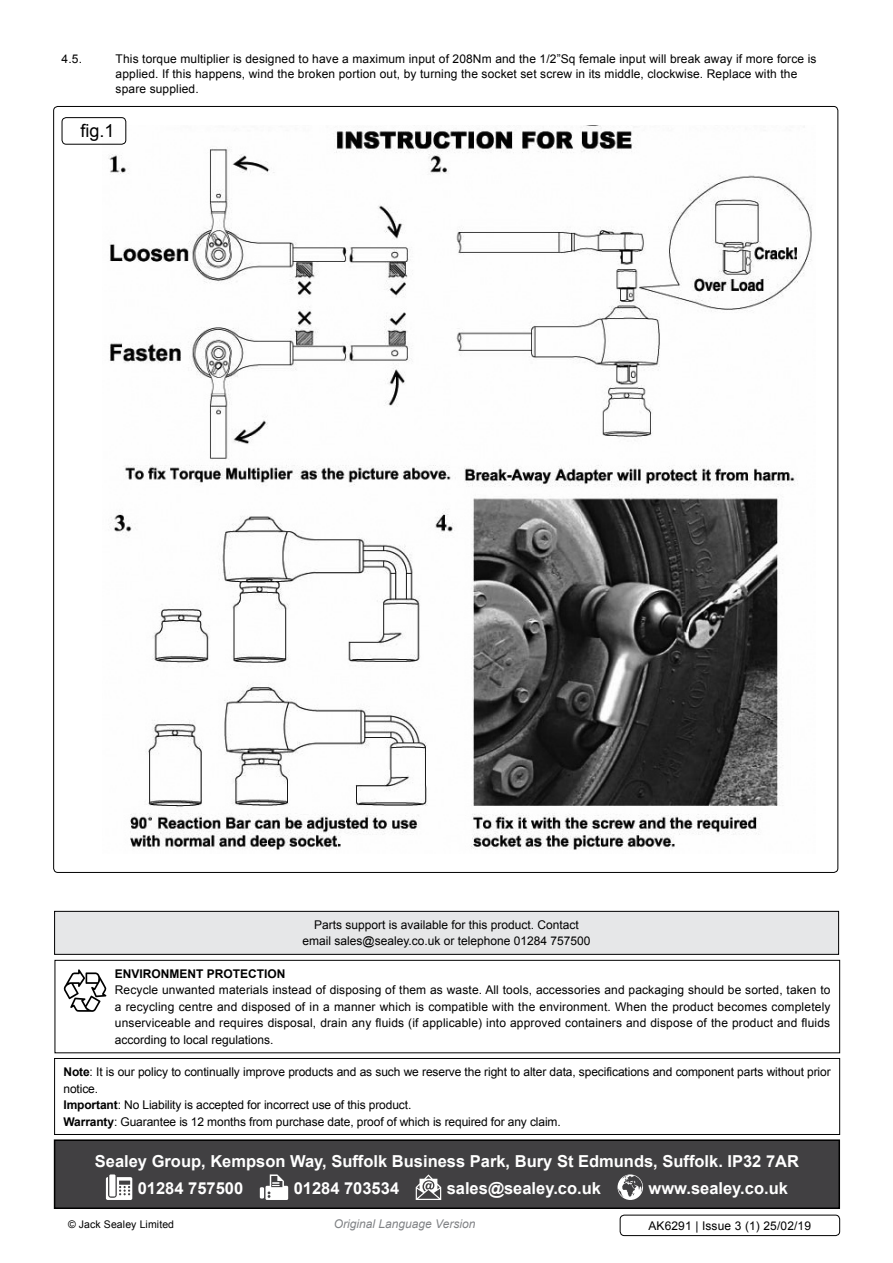
<style>
.page{position:relative;width:893px;height:1263px;background:#fff}
.page>*{position:absolute;margin:0;border:0;box-sizing:border-box;transform-origin:0 0}
.t1{font:18px "Arial";color:#000}
.t2{font:700 16.5px/26.7px "Arial";color:#fff}
.t3{font:12px/16.5px "Arial";color:#000}
.t4{font:italic 12px "Arial";color:#808285}
.t5{font:700 12px "Arial";color:#000}
.t6{font:10.5px "Arial";letter-spacing:.01em;color:#000}
.s1{font-weight:700}
</style>
<div class="page">
<div style="left:55px;top:1140px;width:784px;height:68px;background:#414042"></div>
<svg style="left:106px;top:1177px;width:26px;height:23px"></svg>
<div style="left:109px;top:1174px;width:6px;height:22px;background:#fff"></div>
<hr style="left:260px;top:1187px;width:4px;height:11px;background:#fff">
<svg style="left:265px;top:1174px;width:23px;height:26px"></svg>
<svg style="left:416px;top:1174px;width:25px;height:26px"></svg>
<svg style="left:617px;top:1174px;width:26px;height:26px"></svg>
<div style="left:54px;top:1139px;width:786px;height:70px;border:2px solid #000"></div>
<div style="left:55px;top:960px;width:785px;height:93px;border:1px solid #000"></div>
<svg style="left:64px;top:969px;width:42px;height:43px"></svg>
<div style="left:54px;top:1058px;width:786px;height:77px;border:1px solid #000"></div>
<div style="left:55px;top:911px;width:784px;height:43px;background:#e6e7e8"></div>
<div style="left:54px;top:911px;width:785px;height:44px;border:1px solid #000"></div>
<img style="left:108px;top:126px;width:704px;height:724px">
<div style="left:62px;top:117px;width:64px;height:28px;border:1px solid #000;border-radius:4px"></div>
<div style="left:620px;top:1215px;width:220px;height:21px;border:1px solid #000;border-radius:4px"></div>
<p class="t3" style="left:62px;top:50px;width:22px">4.5.</p>
<p class="t3" style="left:116px;top:51px;width:702px;line-height:15px">This torque multiplier is designed to have a maximum input of 208N m and the 1/2”Sq female input will break away if more force is applied. If this happens, wind the broken portion out, by turning the socket set screw in its middle, clockwise. Replace with the spare supplied.</p>
<h1 class="t1" style="left:80px;top:119px;width:36px">fig.1</h1>
<p class="t3" style="left:302px;top:917px;width:290px;text-align:center">Parts support is available for this product. Contact email sales@sealey.co.uk or telephone 01284 757500</p>
<p class="t5" style="left:115px;top:966px;width:9px">Env</p>
<p class="t5" style="left:140px;top:966px;width:146px">ironment Protection</p>
<p class="t3" style="left:115px;top:982px;width:717px;text-align:justify">Recycle unwanted materials instead of disposing of them as waste. All tools, accessories and packaging should be sorted, taken to a recycling centre and disposed of in a manner which is compatible with the environment. When the product becomes completely unserviceable and requires disposal, drain any fluids (if applicable) into approved containers and dispose of the product and fluids according to local regulations.</p>
<p class="t3" style="left:63px;top:1064px;width:769px"><span class="s1">Note</span>: It is our policy to continually improve products and as such we reserve the right to alter data, specifications and component parts without prior notice.<br><span class="s1">Important</span>: No Liability is accepted for incorrect use of this product.<br><span class="s1">Warranty</span>: Guarantee is 12 months from purchase date, proof of which is required for any claim.</p>
<h2 class="t2" style="left:138px;top:1148px;width:661px;text-indent:-43px">Sealey Group, Kempson Way, Suffolk Business Park, Bury St Edmunds, Suffolk. IP32 7AR<br>01284 757500</h2>
<h2 class="t2" style="left:294px;top:1175px;width:107px">01284 703534</h2>
<h2 class="t2" style="left:447px;top:1175px;width:156px">sales@sealey.co.uk</h2>
<h2 class="t2" style="left:648px;top:1175px;width:141px">www.sealey.co.uk</h2>
<p class="t6" style="left:68px;top:1217px;width:108px">© Jack Sealey Limited</p>
<p class="t4" style="left:334px;top:1216px;width:143px">Original Language Version</p>
<p class="t3" style="left:648px;top:1217px;width:164px">AK6291 | Issue 3 (1) 25/02/19</p>
</div>
